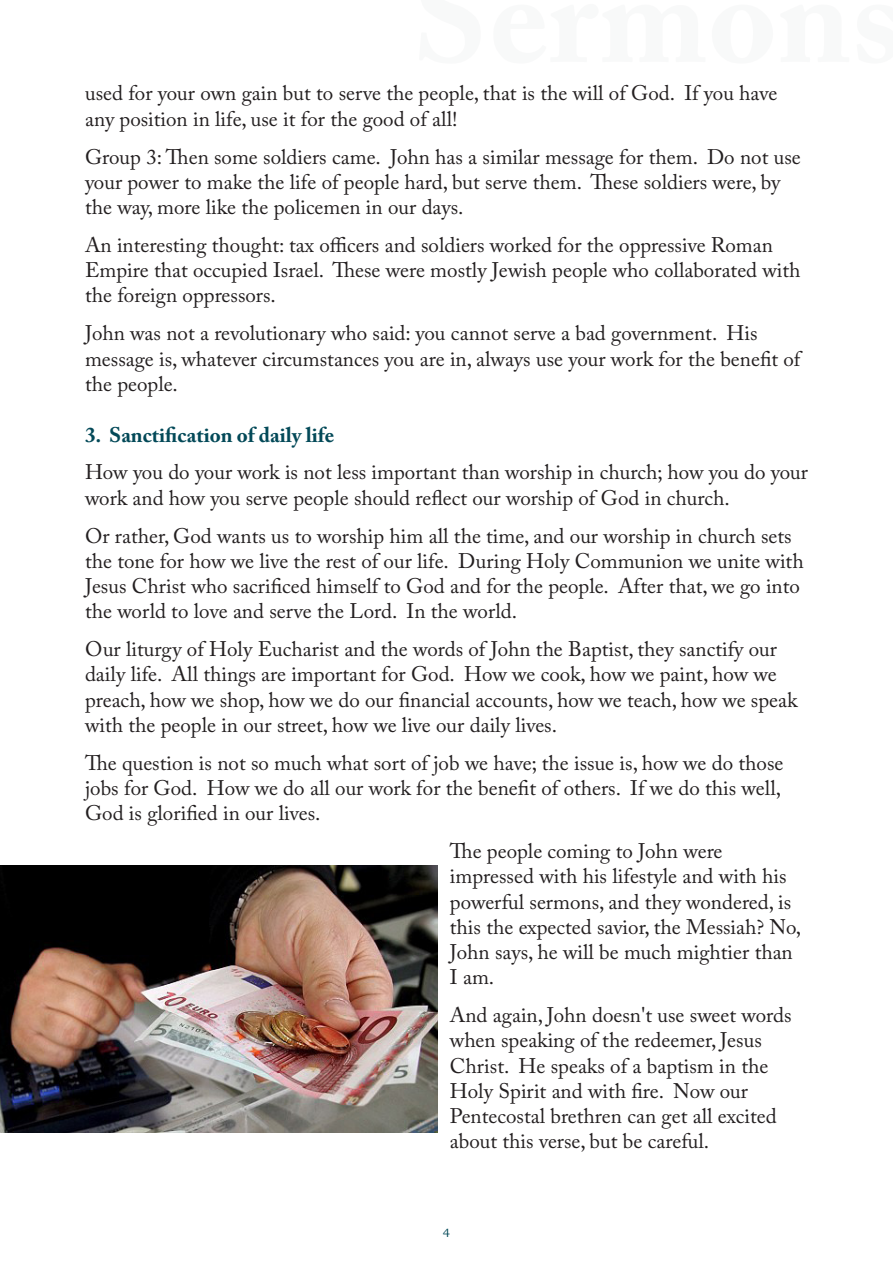
<style>
.page{position:relative;width:893px;height:1263px;background:#fff}
.page>*{position:absolute;margin:0;border:0;box-sizing:border-box;transform-origin:0 0}
.t1{font:21px/25.2px "Adobe Caslon Pro";color:#231f20}
.t2{font:700 21px "Adobe Caslon Pro";color:#034958}
.t3{font:12px "Bookman Old Style";color:#034958}
</style>
<div class="page">
<img style="left:0;top:865px;width:437px;height:267px">
<p class="t1" style="left:85px;top:81px;width:694px">used for your own gain but to serve the people, that is the will of God. If you have any position in life, use it for the good of all!</p>
<p class="t1" style="left:85px;top:144px;width:717px">Group 3: Then some soldiers came. John has a similar message for them. Do not use your power to make the life of people hard, but serve them. These soldiers were, by the way, more like the policemen in our days.</p>
<p class="t1" style="left:85px;top:232px;width:717px">An interesting thought: tax officers and soldiers worked for the oppressive Roman<br>Empire that occupied Israel. These were mostly Jewish people who collaborated with the foreign oppressors.</p>
<p class="t1" style="left:85px;top:320px;width:717px">John was not a revolutionary who said: you cannot serve a bad government. His message is, whatever circumstances you are in, always use your work for the benefit of the people.</p>
<p class="t2" style="left:85px;top:422px;width:251px">3. Sanctification of daily life</p>
<p class="t1" style="left:85px;top:460px;width:724px">How you do your work is not less important than worship in church; how you do your work and how you serve people should reflect our worship of God in church.</p>
<p class="t1" style="left:85px;top:523px;width:720px">Or rather, God wants us to worship him all the time, and our worship in church sets the tone for how we live the rest of our life. During Holy Communion we unite with Jesus Christ who sacrificed himself to God and for the people. After that, we go into the world to love and serve the Lord. In the world.</p>
<p class="t1" style="left:85px;top:636px;width:714px">Our liturgy of Holy Eucharist and the words of John the Baptist, they sanctify our daily life. All things are important for God. How we cook, how we paint, how we preach, how we shop, how we do our financial accounts, how we teach, how we speak with the people in our street, how we live our daily lives.</p>
<p class="t1" style="left:85px;top:750px;width:700px;text-align:justify">The question is not so much what sort of job we have; the issue is, how we do those jobs for God. How we do all our work for the benefit of others. If we do this well, God is glorified in our lives.</p>
<p class="t1" style="left:450px;top:838px;width:353px">The people coming to John were impressed with his lifestyle and with his powerful sermons, and they wondered, is this the expected savior, the Messiah? No,<br>John says, he will be much mightier than<br>I am.</p>
<p class="t1" style="left:450px;top:1002px;width:343px">And again, John doesn't use sweet words when speaking of the redeemer, Jesus Christ. He speaks of a baptism in the Holy Spirit and with fire. Now our Pentecostal brethren can get all excited about this verse, but be careful.</p>
<p class="t3" style="left:443px;top:1225px;width:9px">4</p>
</div>
